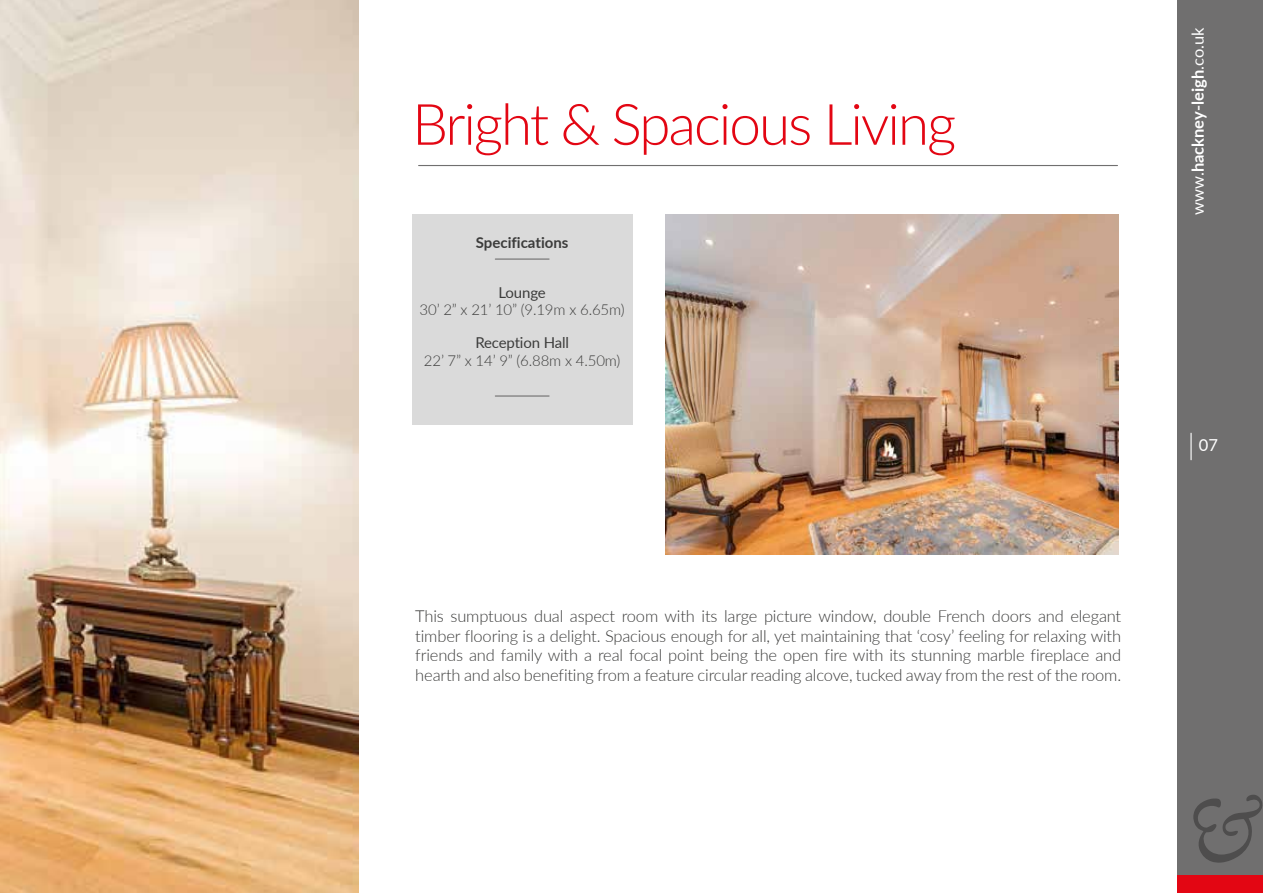
<style>
.page{position:relative;width:1263px;height:893px;background:#fff}
.page>*{position:absolute;margin:0;border:0;box-sizing:border-box;transform-origin:0 0}
.t1{font:300 57px "Lato";letter-spacing:-.035em;color:#e30613}
.t2{font:300 16.5px/19.5px "Lato";letter-spacing:-.01em;color:#3c3c3b;text-align:justify}
.t3{font:700 16.5px "Lato";color:#fff}
.t4{font:16.5px "Lato";color:#fff}
.t5{font:300 15px "Lato";letter-spacing:-.01em;color:#3c3c3b}
.t6{font:15px "Lato";letter-spacing:-.01em;color:#3c3c3b}
.t7{font:700 15px "Lato";color:#3c3c3b}
.s1{font-weight:400}
</style>
<div class="page">
<div style="left:1178px;top:0;width:85px;height:893px;background:#706f6f"></div>
<div style="left:1178px;top:876px;width:85px;height:17px;background:#e30613"></div>
<svg style="left:1193px;top:795px;width:69px;height:68px"></svg>
<svg style="left:1190px;top:433px;width:1px;height:27px"></svg>
<hr style="left:419px;top:165px;width:698px;height:1px;background:#706f6f">
<div style="left:412px;top:215px;width:220px;height:210px;background:#dadada"></div>
<hr style="left:495px;top:258px;width:54px;height:2px;background:#706f6f">
<hr style="left:495px;top:395px;width:54px;height:2px;background:#706f6f">
<img style="left:666px;top:215px;width:452px;height:340px">
<img style="left:0;top:0;width:358px;height:893px">
<h1 class="t1" style="left:412px;top:85px;width:545px">Bright &amp; Spacious Living</h1>
<p class="t7" style="left:476px;top:232px;width:94px">Specifications</p>
<p class="t6" style="left:499px;top:282px;width:49px">Lounge</p>
<p class="t5" style="left:420px;top:299px;width:207px">30’ 2” x 21’ 10” (9.19m x 6.65m)</p>
<p class="t6" style="left:475px;top:331px;width:95px">Reception Hall</p>
<p class="t5" style="left:424px;top:350px;width:198px">22’ 7” x 14’ 9” (6.88m x 4.50m)</p>
<p class="t2" style="left:415px;top:606px;width:707px">This sumptuous dual aspect room with its large picture window, double French doors and elegant timber flooring is a delight. Spacious enough for all, yet maintaining that ‘cosy’ feeling for relaxing with friends and family with a real focal point being the open fire with its stunning marble fireplace and hearth and also benefiting from a feature circular reading alcove, tucked away from the rest of the room.</p>
<p class="t3" style="left:1186px;top:215px;width:189px;rotate:-90deg"><span class="s1">www.</span>hackney-leigh<span class="s1">.co.uk</span></p>
<p class="t4" style="left:1199px;top:433px;width:21px">07</p>
</div>
